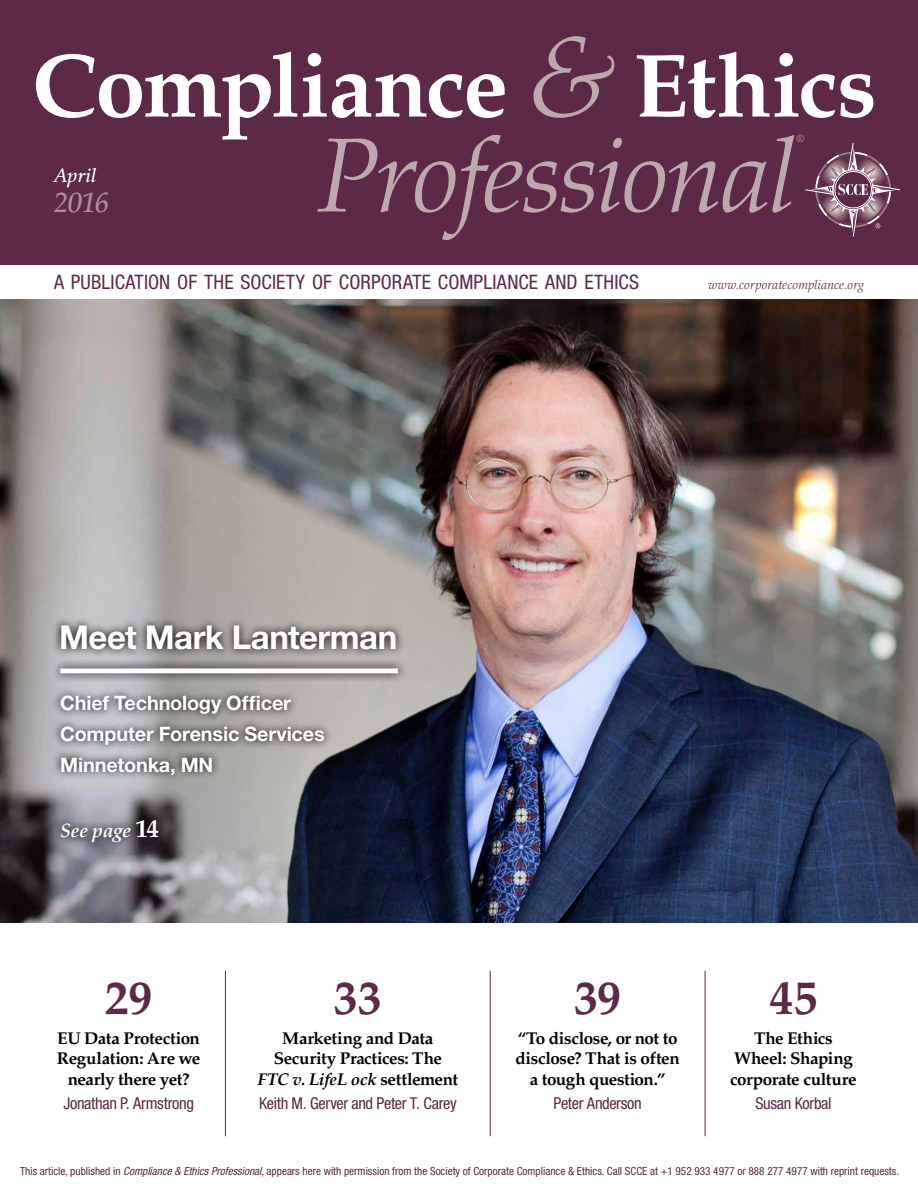
<style>
.page{position:relative;width:918px;height:1188px;background:#fff}
.page>*{position:absolute;margin:0;border:0;box-sizing:border-box;transform-origin:0 0}
.t1{font:italic 300 105.15px "Palatino LT Std";letter-spacing:-.025em;color:#bda8ac}
.t2{font:700 90px "Palatino LT Std";letter-spacing:-.02em;color:#fff}
.t3{font:700 48px "Palatino LT Std";letter-spacing:-.005em;color:#5c2946}
.t4{font:700 33px "Helvetica Neue LT Std";letter-spacing:-.015em;color:#fff}
.t5{font:italic 500 28.35px "Palatino LT Std";color:#ac9198}
.t6{font:700 19.95px/30.6px "Helvetica Neue LT Std";letter-spacing:-.01em;color:#fff}
.t7{font:condensed 19.95px "Helvetica Neue LT Std";letter-spacing:.005em;color:#5c2946}
.t8{font:italic 700 19.5px "Palatino LT Std";letter-spacing:-.02em;color:#fff}
.t9{font:italic 500 19.5px "Palatino LT Std";letter-spacing:-.005em;color:#fff}
.t10{font:700 17.1px/20.4px "Palatino LT Std";letter-spacing:-.02em;color:#000;text-align:center}
.t11{font:condensed 16.35px "Helvetica Neue LT Std";letter-spacing:-.02em;color:#5c2946}
.t12{font:italic 300 12.75px "Palatino LT Std";letter-spacing:.015em;color:#5c2946}
.t13{font:condensed 11.25px "Helvetica Neue LT Std";color:#5c2946}
.t14{font:italic 300 10.5px "Palatino LT Std";color:#bda8ac}
.s1{font-weight:300;font-style:italic;font-size:115.95px;color:#bda8ac}
.s2{font-style:normal;font-size:25.05px}
.s3{font-style:italic}
</style>
<div class="page">
<img style="left:0;top:299px;width:918px;height:624px">
<div style="left:0;top:0;width:918px;height:264px;background:#5c2946"></div>
<svg style="left:805px;top:142px;width:95px;height:95px"></svg>
<svg style="left:52px;top:617px;width:353px;height:234px;background:#838285"></svg>
<svg style="left:51px;top:659px;width:356px;height:24px;background:#9d9b9a"></svg>
<div style="left:60px;top:668px;width:338px;height:5px;background:#fff"></div>
<hr style="left:225px;top:971px;width:1px;height:165px;background:#5c2946">
<hr style="left:705px;top:971px;width:1px;height:165px;background:#5c2946">
<hr style="left:490px;top:971px;width:1px;height:165px;background:#5c2946">
<h2 class="t2" style="left:32px;top:33px;width:846px">Compliance <span class="s1">&amp;</span> Ethics</h2>
<h1 class="t1" style="left:319px;top:115px;width:478px">Professional</h1>
<p class="t14" style="left:796px;top:133px;width:10px">®</p>
<p class="t7" style="left:54px;top:271px;width:587px">A PUBLICATION OF THE SOCIETY OF CORPORATE COMPLIANCE AND ETHICS</p>
<p class="t12" style="left:709px;top:278px;width:157px">www.corporatecompliance.org</p>
<p class="t9" style="left:54px;top:164px;width:44px">April</p>
<h3 class="t5" style="left:54px;top:186px;width:57px">2016</h3>
<h3 class="t4" style="left:59px;top:617px;width:340px">Meet Mark Lanterman</h3>
<p class="t6" style="left:60px;top:688px;width:266px">Chief Technology Officer<br>Computer Forensic Services<br>Minnetonka, MN</p>
<p class="t8" style="left:60px;top:819px;width:100px">See page <span class="s2">14</span></p>
<h3 class="t3" style="left:105px;top:969px;width:49px">29</h3>
<p class="t10" style="left:57px;top:1028px;width:145px">EU Data Protection<br>Regulation: Are we nearly there yet?</p>
<p class="t11" style="left:63px;top:1094px;width:132px">Jonathan P. Armstrong</p>
<h3 class="t3" style="left:334px;top:969px;width:50px">33</h3>
<p class="t10" style="left:257px;top:1028px;width:202px">Marketing and Data<br>Security Practices: The<br><span class="s3">FTC v. LifeL ock</span> settlement</p>
<p class="t11" style="left:259px;top:1094px;width:199px">Keith M. Gerver and Peter T. Carey</p>
<h3 class="t3" style="left:574px;top:969px;width:49px">39</h3>
<p class="t10" style="left:515px;top:1028px;width:166px">“To disclose, or not to disclose? That is often a tough question.”</p>
<p class="t11" style="left:553px;top:1094px;width:90px">Peter Anderson</p>
<h3 class="t3" style="left:770px;top:969px;width:49px">45</h3>
<p class="t10" style="left:730px;top:1028px;width:128px">The Ethics<br>Wheel: Shaping corporate culture</p>
<p class="t11" style="left:755px;top:1094px;width:78px">Susan Korbal</p>
<p class="t13" style="left:20px;top:1164px;width:881px">This article, published in <span class="s3">Compliance &amp; Ethics Professional</span>, appears here with permission from the Society of Corporate Compliance &amp; Ethics. Call SCCE at +1 952 933 4977 or 888 277 4977 with reprint requests.</p>
</div>
